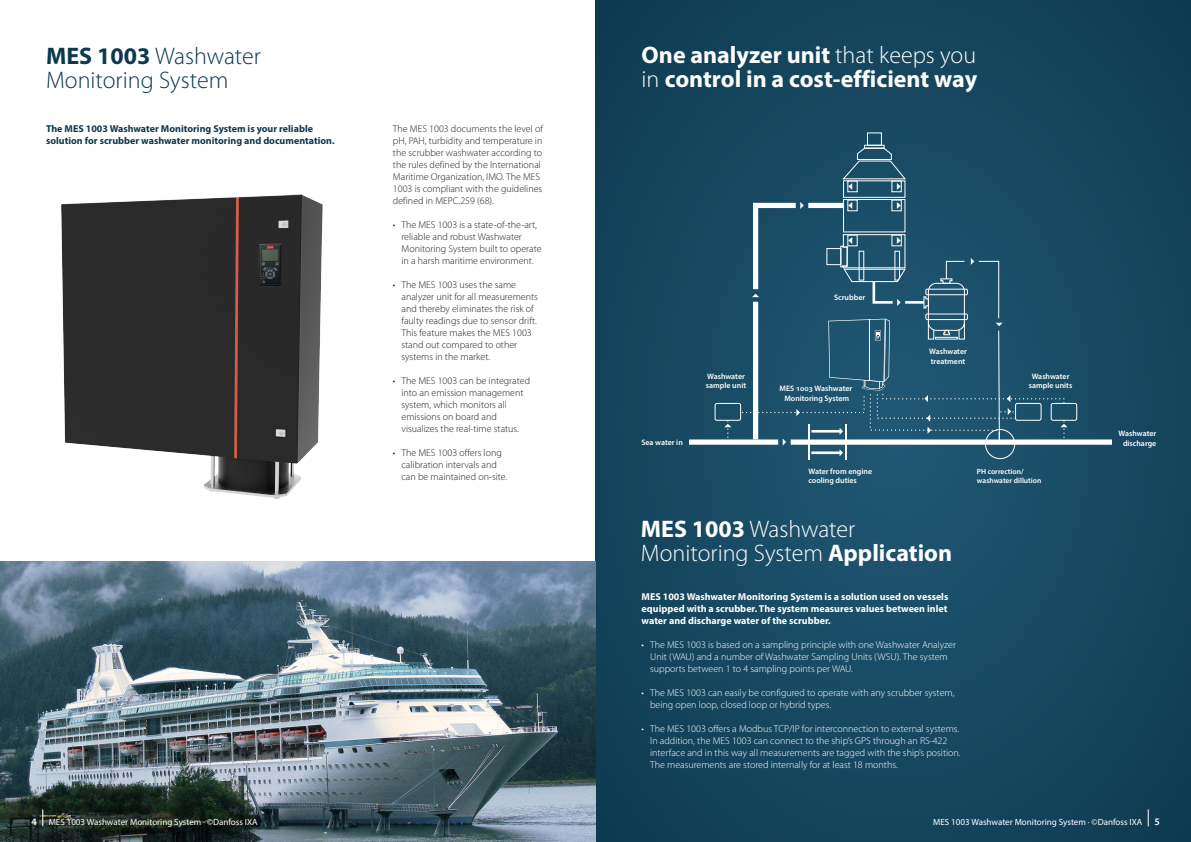
<style>
.page{position:relative;width:1191px;height:842px;background:#fff}
.page>*{position:absolute;margin:0;border:0;box-sizing:border-box;transform-origin:0 0}
.Headline{font:700 24px/24px "Myriad Pro";color:#fff}
.Headline-2{font:300 24px/24px "Myriad Pro";color:#fff}
.Headline-3{font:300 24px/24px "Myriad Pro";color:#0d3950}
.Copy{font:300 10px/12px "Myriad Pro";color:#231f20}
.t1{font:300 10px/12px "Myriad Pro";color:#fff}
.Copy-2{font:700 10px/12px "Myriad Pro";color:#fff;text-align:justify}
.Supheading{font:700 10px "Myriad Pro";color:#0d3950}
.t2{font:9px "Myriad Pro";color:#fff}
.t3{font:600 7.9px/9.5px "Myriad Pro";color:#fff}
.t4{font:600 7.5px/9px "Myriad Pro";color:#fff}
.s1{font-weight:700}
.s2{font-weight:300}
.s3{font-weight:600;font-size:10px}
</style>
<div class="page">
<div style="left:595px;top:0;width:596px;height:842px;background:#16465e"></div>
<img style="left:0;top:561px;width:595px;height:281px">
<div style="left:843px;top:199px;width:62px;height:33px;border:1px solid #fff"></div>
<div style="left:843px;top:180px;width:62px;height:18px;border:1px solid #fff"></div>
<div style="left:864px;top:145px;width:20px;height:4px;border:1px solid #fff"></div>
<div style="left:867px;top:133px;width:14px;height:13px;border:1px solid #fff"></div>
<svg style="left:842px;top:147px;width:64px;height:43px"></svg>
<div style="left:714px;top:403px;width:27px;height:18px;border:1px solid #fff;border-radius:2px"></div>
<div style="left:1051px;top:403px;width:26px;height:18px;border:1px solid #fff;border-radius:2px"></div>
<div style="left:790px;top:439px;width:322px;height:6px;background:#fff"></div>
<div style="left:689px;top:439px;width:89px;height:6px;background:#fff"></div>
<svg style="left:724px;top:420px;width:7px;height:17px"></svg>
<svg style="left:741px;top:200px;width:326px;height:308px"></svg>
<img style="left:61px;top:194px;width:262px;height:305px">
<svg style="left:1148px;top:809px;width:1px;height:17px"></svg>
<svg style="left:43px;top:809px;width:1px;height:17px"></svg>
<p class="Headline-3" style="left:46px;top:44px;width:216px"><span class="s1">MES 1003</span> Washwater<br>Monitoring System</p>
<p class="Supheading" style="left:46px;top:122px;width:268px">The MES 1003 Washwater Monitoring System is your reliable</p>
<p class="Supheading" style="left:46px;top:134px;width:290px">solution for scrubber washwater monitoring and documentation.</p>
<p class="Copy" style="left:393px;top:123px;width:151px;text-align:justify">The MES 1003 documents the level of pH, PAH, turbidity and temperature in the scrubber washwater according to the rules defined by the International</p>
<p class="Copy" style="left:393px;top:171px;width:151px">Maritime Organization, IMO. The MES<br>1003 is compliant with the guidelines defined in MEPC.259 (68).</p>
<p class="Copy" style="left:401px;top:219px;width:142px;text-indent:-8px">• The MES 1003 is a state-of-the-art, reliable and robust Washwater Monitoring System built to operate in a harsh maritime environment.</p>
<p class="Copy" style="left:401px;top:279px;width:138px;text-indent:-8px">• The MES 1003 uses the same analyzer unit for all measurements and thereby eliminates the risk of faulty readings due to sensor drift.<br>This feature makes the MES 1003 stand out compared to other systems in the market.</p>
<p class="Copy" style="left:401px;top:375px;width:130px;text-indent:-8px">• The MES 1003 can be integrated into an emission management system, which monitors all emissions on board and visualizes the real-time status.</p>
<p class="Copy" style="left:401px;top:447px;width:107px;text-indent:-8px">• The MES 1003 offers long calibration intervals and can be maintained on-site.</p>
<p class="Headline" style="left:641px;top:43px;width:337px">One analyzer unit <span class="s2">that keeps you in</span> control in a cost-efficient way</p>
<p class="t3" style="left:706px;top:371px;width:42px">Washwater sample unit</p>
<p class="t3" style="left:834px;top:292px;width:33px">Scrubber</p>
<p class="t3" style="left:929px;top:347px;width:39px">Washwater</p>
<p class="t3" style="left:931px;top:356px;width:36px">treatment</p>
<p class="t3" style="left:1031px;top:371px;width:39px">Washwater</p>
<p class="t3" style="left:779px;top:384px;width:74px">MES 1003 Washwater</p>
<p class="t3" style="left:1028px;top:380px;width:45px">sample units</p>
<p class="t3" style="left:784px;top:393px;width:66px">Monitoring System</p>
<p class="t3" style="left:641px;top:438px;width:43px">Sea water in</p>
<p class="t3" style="left:1118px;top:429px;width:39px;text-align:center">Washwater discharge</p>
<p class="t4" style="left:977px;top:466px;width:66px">PH correction/ washwater dillution</p>
<p class="t3" style="left:808px;top:466px;width:65px">Water from engine cooling duties</p>
<p class="Headline-2" style="left:641px;top:518px;width:313px"><span class="s1">MES 1003</span> Washwater<br>Monitoring System <span class="s1">Application</span></p>
<p class="Copy-2" style="left:641px;top:590px;width:308px">MES 1003 Washwater Monitoring System is a solution used on vessels equipped with a scrubber. The system measures values between inlet water and discharge water of the scrubber.</p>
<p class="t1" style="left:650px;top:639px;width:307px;text-indent:-8px">• The MES 1003 is based on a sampling principle with one Washwater Analyzer<br>Unit (WAU) and a number of Washwater Sampling Units (WSU). The system supports between 1 to 4 sampling points per WAU.</p>
<p class="t1" style="left:650px;top:687px;width:306px;text-indent:-8px">• The MES 1003 can easily be configured to operate with any scrubber system, being open loop, closed loop or hybrid types.</p>
<p class="t1" style="left:650px;top:723px;width:312px;text-indent:-8px">• The MES 1003 offers a Modbus TCP/IP for interconnection to external systems.<br>In addition, the MES 1003 can connect to the ship’s GPS through an RS-422 interface and in this way all measurements are tagged with the ship’s position.<br>The measurements are stored internally for at least 18 months.</p>
<p class="t2" style="left:31px;top:816px;width:228px"><span class="s3">4</span> MES 1003 Washwater Monitoring System · ©Danfoss IXA</p>
<p class="t2" style="left:933px;top:816px;width:228px">MES 1003 Washwater Monitoring System · ©Danfoss IXA <span class="s3">5</span></p>
</div>
